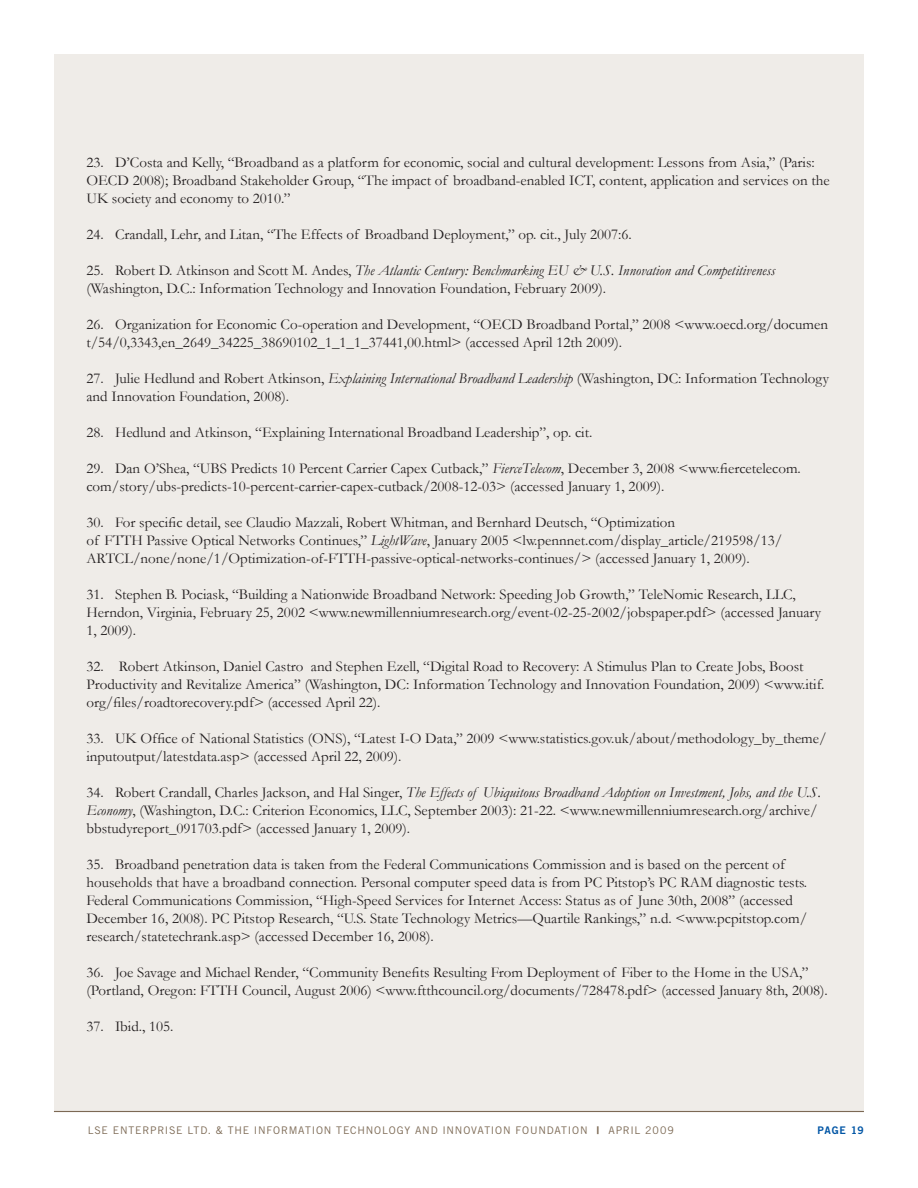
<style>
.page{position:relative;width:918px;height:1188px;background:#fff}
.page>*{position:absolute;margin:0;border:0;box-sizing:border-box;transform-origin:0 0}
.t1{font:15px/18px "Garamond";color:#231f20}
.t2{font:10.5px "Trade Gothic";letter-spacing:.075em;color:#7c6954}
.t3{font:10.5px "Trade Gothic Bold Two";letter-spacing:.06em;color:#0155a5}
.s1{font-style:italic}
.s2{font-family:"Trade Gothic Bold Two"}
</style>
<div class="page">
<div style="left:54px;top:54px;width:810px;height:1058px;background:#efece8"></div>
<hr style="left:54px;top:1111px;width:810px;height:1px;background:#7c6954">
<p class="t1" style="left:86px;top:153px;width:745px">23. D’Costa and Kelly, “Broadband as a platform for economic, social and cultural development: Lessons from Asia,” (Paris:<br>OECD 2008); Broadband Stakeholder Group, “The impact of broadband-enabled ICT, content, application and services on the<br>UK society and economy to 2010.”</p>
<p class="t1" style="left:86px;top:225px;width:547px">24. Crandall, Lehr, and Litan, “The Effects of Broadband Deployment,” op. cit., July 2007:6.</p>
<p class="t1" style="left:86px;top:261px;width:690px">25. Robert D. Atkinson and Scott M. Andes, <span class="s1">The Atlantic Century: Benchmarking EU &amp; U.S. Innovation and Competitiveness </span>(Washington, D.C.: Information Technology and Innovation Foundation, February 2009).</p>
<p class="t1" style="left:86px;top:315px;width:743px">26. Organization for Economic Co-operation and Development, “OECD Broadband Portal,” 2008 &lt;www.oecd.org/documen t/54/0,3343,en_2649_34225_38690102_1_1_1_37441,00.html&gt; (accessed April 12th 2009).</p>
<p class="t1" style="left:86px;top:369px;width:744px">27. Julie Hedlund and Robert Atkinson, <span class="s1">Explaining International Broadband Leadership</span> (Washington, DC: Information Technology and Innovation Foundation, 2008).</p>
<p class="t1" style="left:86px;top:423px;width:507px">28. Hedlund and Atkinson, “Explaining International Broadband Leadership”, op. cit.</p>
<p class="t1" style="left:86px;top:459px;width:716px">29. Dan O’Shea, “UBS Predicts 10 Percent Carrier Capex Cutback,” <span class="s1">FierceTelecom</span>, December 3, 2008 &lt;www.fiercetelecom. com/story/ubs-predicts-10-percent-carrier-capex-cutback/2008-12-03&gt; (accessed January 1, 2009).</p>
<p class="t1" style="left:86px;top:513px;width:697px">30. For specific detail, see Claudio Mazzali, Robert Whitman, and Bernhard Deutsch, “Optimization<br>of FTTH Passive Optical Networks Continues,” <span class="s1">LightWave</span>, January 2005 &lt;lw.pennnet.com/display_article/219598/13/<br>ARTCL/none/none/1/Optimization-of-FTTH-passive-optical-networks-continues/&gt; (accessed January 1, 2009).</p>
<p class="t1" style="left:86px;top:585px;width:736px">31. Stephen B. Pociask, “Building a Nationwide Broadband Network: Speeding Job Growth,” TeleNomic Research, LLC,<br>Herndon, Virginia, February 25, 2002 &lt;www.newmillenniumresearch.org/event-02-25-2002/jobspaper.pdf&gt; (accessed January<br>1, 2009).</p>
<p class="t1" style="left:86px;top:657px;width:740px">32. Robert Atkinson, Daniel Castro and Stephen Ezell, “Digital Road to Recovery: A Stimulus Plan to Create Jobs, Boost<br>Productivity and Revitalize America” (Washington, DC: Information Technology and Innovation Foundation, 2009) &lt;www.itif. org/files/roadtorecovery.pdf&gt; (accessed April 22).</p>
<p class="t1" style="left:86px;top:729px;width:742px">33. UK Office of National Statistics (ONS), “Latest I-O Data,” 2009 &lt;www.statistics.gov.uk/about/methodology_by_theme/ inputoutput/latestdata.asp&gt; (accessed April 22, 2009).</p>
<p class="t1" style="left:86px;top:783px;width:736px">34. Robert Crandall, Charles Jackson, and Hal Singer, <span class="s1">The Effects of Ubiquitous Broadband Adoption on Investment, Jobs, and the U.S.<br>Economy</span>, (Washington, D.C.: Criterion Economics, LLC, September 2003): 21-22. &lt;www.newmillenniumresearch.org/archive/ bbstudyreport_091703.pdf&gt; (accessed January 1, 2009).</p>
<p class="t1" style="left:86px;top:855px;width:722px">35. Broadband penetration data is taken from the Federal Communications Commission and is based on the percent of households that have a broadband connection. Personal computer speed data is from PC Pitstop’s PC RAM diagnostic tests.<br>Federal Communications Commission, “High-Speed Services for Internet Access: Status as of June 30th, 2008” (accessed December 16, 2008). PC Pitstop Research, “U.S. State Technology Metrics—Quartile Rankings,” n.d. &lt;www.pcpitstop.com/ research/statetechrank.asp&gt; (accessed December 16, 2008).</p>
<p class="t1" style="left:86px;top:963px;width:743px">36. Joe Savage and Michael Render, “Community Benefits Resulting From Deployment of Fiber to the Home in the USA,” (Portland, Oregon: FTTH Council, August 2006) &lt;www.ftthcouncil.org/documents/728478.pdf&gt; (accessed January 8th, 2008).</p>
<p class="t1" style="left:86px;top:1017px;width:89px">37. Ibid., 105.</p>
<p class="t2" style="left:88px;top:1124px;width:588px">LSE ENTERPRISE LTD. &amp; THE INFORMATION TECHNOLOGY AND INNOVATION FOUNDATION <span class="s2">|</span> APRIL 2009</p>
<p class="t3" style="left:818px;top:1124px;width:48px">PAGE 19</p>
</div>
